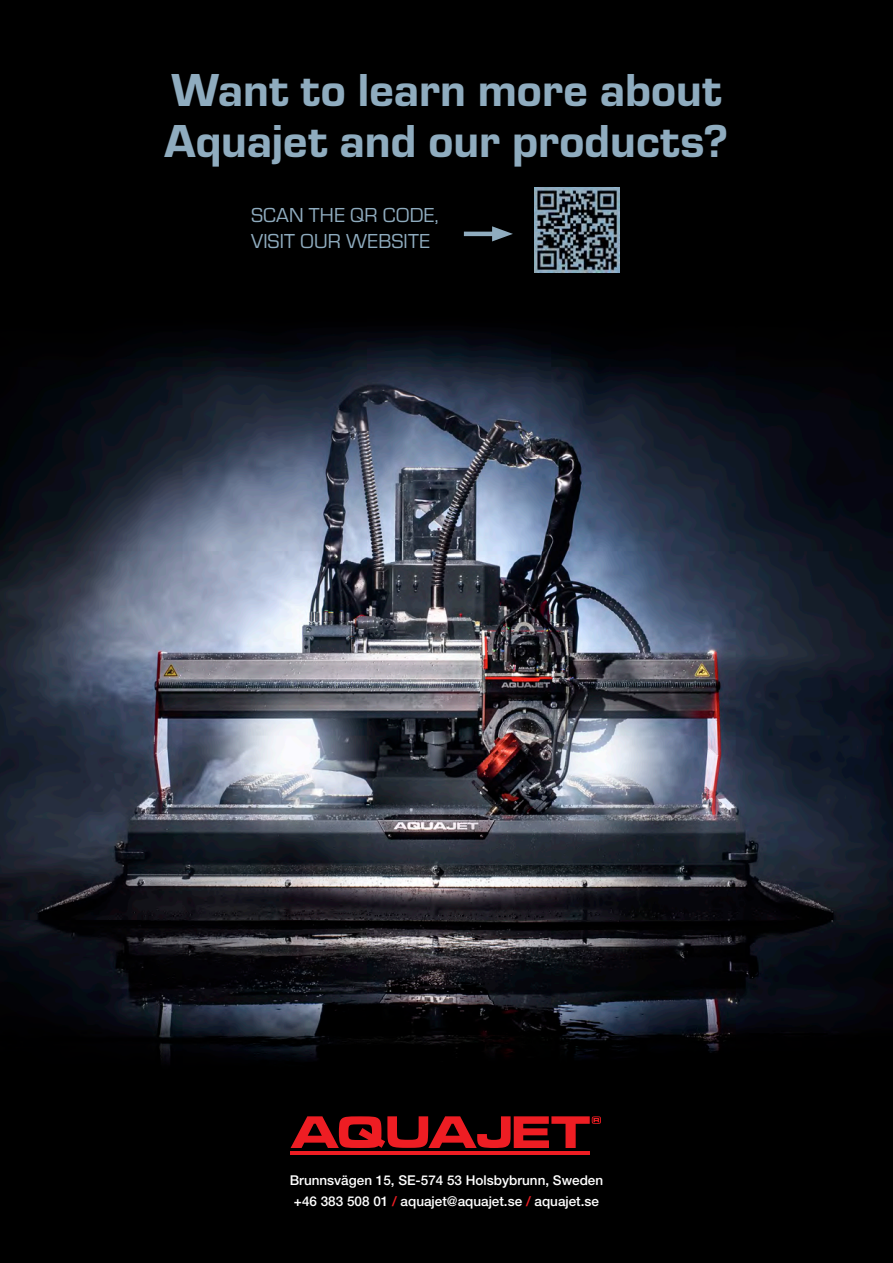
<style>
.page{position:relative;width:893px;height:1263px;background:#fff}
.page>*{position:absolute;margin:0;border:0;box-sizing:border-box;transform-origin:0 0}
.Magazine_huvudrubrik{font:48px "Eurostile Hea";color:#8facbf}
.Magazine_huvudrrubik_2_framsida{font:21px/25.2px "Eurostile";letter-spacing:.005em;color:#8facbf}
.Magazine_ingress{font:500 13.5px "Helvetica Neue LT Std";color:#fff}
.s1{color:#ee1d23}
</style>
<div class="page">
<img style="left:0;top:0;width:893px;height:1263px">
<hr style="left:291px;top:1151px;width:299px;height:3px;background:#ee1d23">
<svg style="left:291px;top:1116px;width:310px;height:32px;background:#7e0f12"></svg>
<img style="left:534px;top:188px;width:85px;height:85px">
<hr style="left:464px;top:232px;width:36px;height:4px;background:#8facbf">
<svg style="left:492px;top:226px;width:21px;height:15px"></svg>
<p class="Magazine_huvudrubrik" style="left:171px;top:57px;width:552px">Want to learn more about</p>
<p class="Magazine_huvudrubrik" style="left:165px;top:108px;width:565px">Aquajet and our products?</p>
<p class="Magazine_huvudrrubik_2_framsida" style="left:251px;top:202px;width:189px">SCAN THE QR CODE,<br>VISIT OUR WEBSITE</p>
<p class="Magazine_ingress" style="left:290px;top:1172px;width:315px">Brunnsvägen 15, SE-574 53 Holsbybrunn, Sweden</p>
<p class="Magazine_ingress" style="left:294px;top:1193px;width:307px">+46 383 508 01 <span class="s1">/</span> aquajet@aquajet.se <span class="s1">/</span> aquajet.se</p>
</div>
